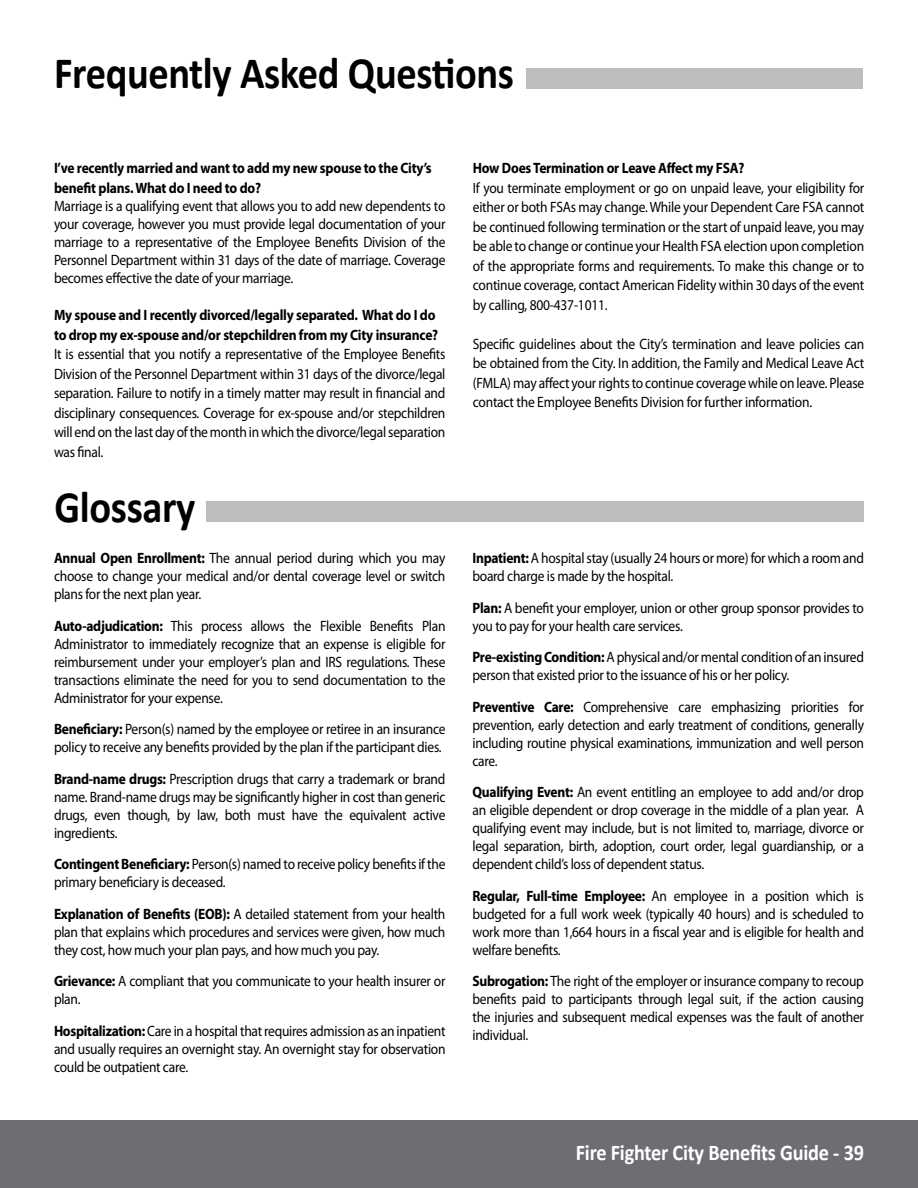
<style>
.page{position:relative;width:918px;height:1188px;background:#fff}
.page>*{position:absolute;margin:0;border:0;box-sizing:border-box;transform-origin:0 0}
.t1{font:700 45px "Calibri";letter-spacing:-.01em;color:#000;scale:.9 1}
.t2{font:700 22.5px "Calibri";letter-spacing:-.01em;color:#fff;scale:.9 1}
.t3{font:15px/18px "Myriad Pro";letter-spacing:-.02em;color:#000;text-align:justify;scale:.9 1}
.t4{font:700 15px/19.5px "Myriad Pro";letter-spacing:-.015em;color:#000;scale:.9 1}
.s1{font-weight:700}
</style>
<div class="page">
<div style="left:0;top:1120px;width:918px;height:68px;background:#6d6e71"></div>
<div style="left:526px;top:68px;width:337px;height:21px;background:#bcbec0"></div>
<div style="left:206px;top:501px;width:657px;height:21px;background:#bcbec0"></div>
<h1 class="t1" style="left:54px;top:44px;width:513px">Frequently Asked Questions</h1>
<p class="t4" style="left:54px;top:158px;width:421px">I’ve recently married and want to add my new spouse to the City’s benefit plans. What do I need to do?</p>
<p class="t3" style="left:54px;top:196px;width:437px">Marriage is a qualifying event that allows you to add new dependents to your coverage, however you must provide legal documentation of your marriage to a representative of the Employee Benefits Division of the Personnel Department within 31 days of the date of marriage. Coverage becomes effective the date of your marriage.</p>
<p class="t4" style="left:54px;top:305px;width:429px">My spouse and I recently divorced/legally separated. What do I do to drop my ex-spouse and/or stepchildren from my City insurance?</p>
<p class="t3" style="left:54px;top:344px;width:437px;line-height:19.5px">It is essential that you notify a representative of the Employee Benefits Division of the Personnel Department within 31 days of the divorce/legal separation. Failure to notify in a timely matter may result in financial and disciplinary consequences. Coverage for ex-spouse and/or stepchildren will end on the last day of the month in which the divorce/legal separation was final.</p>
<h1 class="t1" style="left:55px;top:479px;width:158px">Glossary</h1>
<p class="t3" style="left:54px;top:549px;width:436px"><span class="s1">Annual Open Enrollment:</span> The annual period during which you may choose to change your medical and/or dental coverage level or switch plans for the next plan year.</p>
<p class="t3" style="left:54px;top:616px;width:437px"><span class="s1">Auto-adjudication:</span> This process allows the Flexible Benefits Plan Administrator to immediately recognize that an expense is eligible for reimbursement under your employer’s plan and IRS regulations. These transactions eliminate the need for you to send documentation to the Administrator for your expense.</p>
<p class="t3" style="left:54px;top:720px;width:437px"><span class="s1">Beneficiary:</span> Person(s) named by the employee or retiree in an insurance policy to receive any benefits provided by the plan if the participant dies.</p>
<p class="t3" style="left:54px;top:769px;width:437px"><span class="s1">Brand-name drugs:</span> Prescription drugs that carry a trademark or brand name. Brand-name drugs may be significantly higher in cost than generic drugs, even though, by law, both must have the equivalent active ingredients.</p>
<p class="t3" style="left:54px;top:855px;width:436px"><span class="s1">Contingent Beneficiary:</span> Person(s) named to receive policy benefits if the primary beneficiary is deceased.</p>
<p class="t3" style="left:54px;top:904px;width:436px"><span class="s1">Explanation of Benefits (EOB):</span> A detailed statement from your health plan that explains which procedures and services were given, how much they cost, how much your plan pays, and how much you pay.</p>
<p class="t3" style="left:54px;top:972px;width:436px"><span class="s1">Grievance:</span> A compliant that you communicate to your health insurer or plan.</p>
<p class="t3" style="left:54px;top:1021px;width:437px"><span class="s1">Hospitalization:</span> Care in a hospital that requires admission as an inpatient and usually requires an overnight stay. An overnight stay for observation could be outpatient care.</p>
<p class="t4" style="left:473px;top:158px;width:304px">How Does Termination or Leave Affect my FSA?</p>
<p class="t3" style="left:473px;top:178px;width:437px;line-height:19.5px">If you terminate employment or go on unpaid leave, your eligibility for either or both FSAs may change. While your Dependent Care FSA cannot be continued following termination or the start of unpaid leave, you may be able to change or continue your Health FSA election upon completion of the appropriate forms and requirements. To make this change or to continue coverage, contact American Fidelity within 30 days of the event by calling, 800-437-1011.</p>
<p class="t3" style="left:473px;top:334px;width:437px;line-height:19.5px">Specific guidelines about the City’s termination and leave policies can be obtained from the City. In addition, the Family and Medical Leave Act (FMLA) may affect your rights to continue coverage while on leave. Please contact the Employee Benefits Division for further information.</p>
<p class="t3" style="left:472px;top:549px;width:437px"><span class="s1">Inpatient:</span> A hospital stay (usually 24 hours or more) for which a room and board charge is made by the hospital.</p>
<p class="t3" style="left:473px;top:598px;width:437px"><span class="s1">Plan:</span> A benefit your employer, union or other group sponsor provides to you to pay for your health care services.</p>
<p class="t3" style="left:473px;top:648px;width:436px"><span class="s1">Pre-existing Condition:</span> A physical and/or mental condition of an insured person that existed prior to the issuance of his or her policy.</p>
<p class="t3" style="left:473px;top:697px;width:437px"><span class="s1">Preventive Care:</span> Comprehensive care emphasizing priorities for prevention, early detection and early treatment of conditions, generally including routine physical examinations, immunization and well person care.</p>
<p class="t3" style="left:472px;top:783px;width:437px"><span class="s1">Qualifying Event:</span> An event entitling an employee to add and/or drop an eligible dependent or drop coverage in the middle of a plan year. A qualifying event may include, but is not limited to, marriage, divorce or legal separation, birth, adoption, court order, legal guardianship, or a dependent child’s loss of dependent status.</p>
<p class="t3" style="left:472px;top:886px;width:437px"><span class="s1">Regular, Full-time Employee:</span> An employee in a position which is budgeted for a full work week (typically 40 hours) and is scheduled to work more than 1,664 hours in a fiscal year and is eligible for health and welfare benefits.</p>
<p class="t3" style="left:472px;top:972px;width:437px"><span class="s1">Subrogation:</span> The right of the employer or insurance company to recoup benefits paid to participants through legal suit, if the action causing the injuries and subsequent medical expenses was the fault of another individual.</p>
<h2 class="t2" style="left:576px;top:1138px;width:322px">Fire Fighter City Benefits Guide - 39</h2>
</div>
